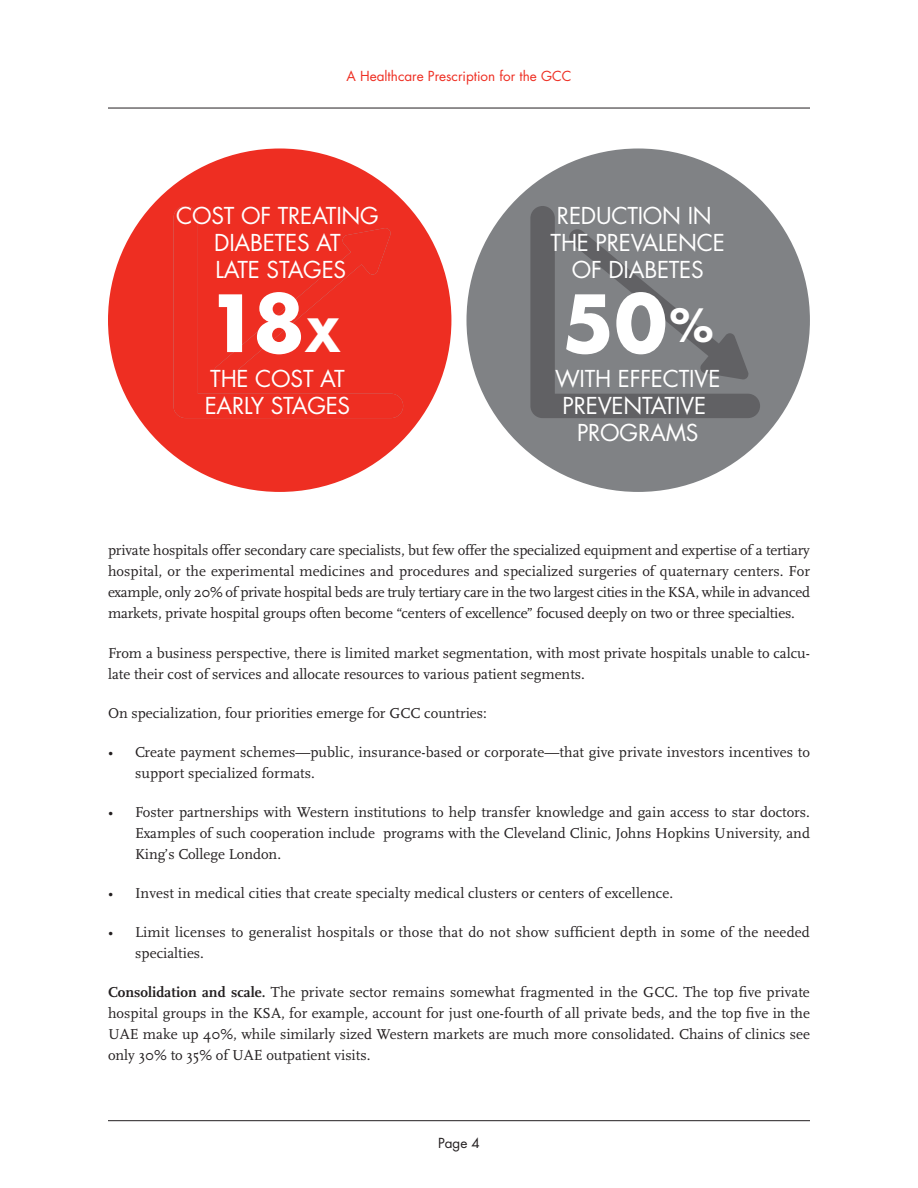
<style>
.page{position:relative;width:918px;height:1188px;background:#fff}
.page>*{position:absolute;margin:0;border:0;box-sizing:border-box;transform-origin:0 0}
.t1{font:700 76.5px "Futura";color:#fff}
.t2{font:22.65px/27.2px "Futura";letter-spacing:-.01em;color:#fff;text-align:center}
.t3{font:15px/21px "Scala";color:#231f20;text-align:justify}
.t4{font:13.5px "Futura";color:#ee2e22}
.t5{font:13.5px "Futura";color:#231f20}
.s1{font-size:44.7px}
.s2{font-weight:700}
</style>
<div class="page">
<hr style="left:108px;top:108px;width:702px;height:1px;background:#231f20">
<hr style="left:108px;top:1120px;width:702px;height:1px;background:#231f20">
<div style="left:108px;top:148px;width:343px;height:344px;background:#ee2e22;border-radius:50%"></div>
<svg style="left:173px;top:206px;width:230px;height:212px"></svg>
<svg style="left:213px;top:228px;width:179px;height:153px"></svg>
<div style="left:466px;top:148px;width:344px;height:344px;background:#808285;border-radius:50%"></div>
<svg style="left:530px;top:206px;width:230px;height:212px"></svg>
<svg style="left:568px;top:229px;width:181px;height:150px"></svg>
<p class="t4" style="left:347px;top:67px;width:226px">A Healthcare Prescription for the GCC</p>
<h2 class="t2" style="left:176px;top:202px;width:204px">COST OF TREATING<br>DIABETES AT<br>LATE STAGES</h2>
<h2 class="t2" style="left:551px;top:202px;width:176px">REDUCTION IN<br>THE PREVALENCE<br>OF DIABETES</h2>
<h1 class="t1" style="left:206px;top:273px;width:136px">18<span class="s1">X</span></h1>
<h1 class="t1" style="left:562px;top:273px;width:153px">50<span class="s1">%</span></h1>
<h2 class="t2" style="left:205px;top:365px;width:147px;text-align:left">THE COST AT<br>EARLY STAGES</h2>
<h2 class="t2" style="left:555px;top:365px;width:167px">WITH EFFECTIVE<br>PREVENTATIVE<br>PROGRAMS</h2>
<p class="t3" style="left:108px;top:540px;width:704px">private hospitals offer secondary care specialists, but few offer the specialized equipment and expertise of a tertiary hospital, or the experimental medicines and procedures and specialized surgeries of quaternary centers. For example, only 20% of private hospital beds are truly tertiary care in the two largest cities in the KSA, while in advanced markets, private hospital groups often become “centers of excellence” focused deeply on two or three specialties.</p>
<p class="t3" style="left:108px;top:642px;width:703px">From a business perspective, there is limited market segmentation, with most private hospitals unable to calcu&shy;late their cost of services and allocate resources to various patient segments.</p>
<p class="t3" style="left:108px;top:702px;width:380px">On specialization, four priorities emerge for GCC countries:</p>
<p class="t3" style="left:135px;top:741px;width:676px;text-indent:-27px">• Create payment schemes—public, insurance-based or corporate—that give private investors incentives to support specialized formats.</p>
<p class="t3" style="left:135px;top:801px;width:677px;text-indent:-27px">• Foster partnerships with Western institutions to help transfer knowledge and gain access to star doctors.<br>Examples of such cooperation include programs with the Cleveland Clinic, Johns Hopkins University, and King’s College London.</p>
<p class="t3" style="left:108px;top:883px;width:567px">• Invest in medical cities that create specialty medical clusters or centers of excellence.</p>
<p class="t3" style="left:135px;top:922px;width:676px;text-indent:-27px">• Limit licenses to generalist hospitals or those that do not show sufficient depth in some of the needed specialties.</p>
<p class="t3" style="left:108px;top:982px;width:704px"><span class="s2">Consolidation and scale.</span> The private sector remains somewhat fragmented in the GCC. The top five private hospital groups in the KSA, for example, account for just one-fourth of all private beds, and the top five in the UAE make up 40%, while similarly sized Western markets are much more consolidated. Chains of clinics see only 30% to 35% of UAE outpatient visits.</p>
<p class="t5" style="left:438px;top:1134px;width:43px">Page 4</p>
</div>
